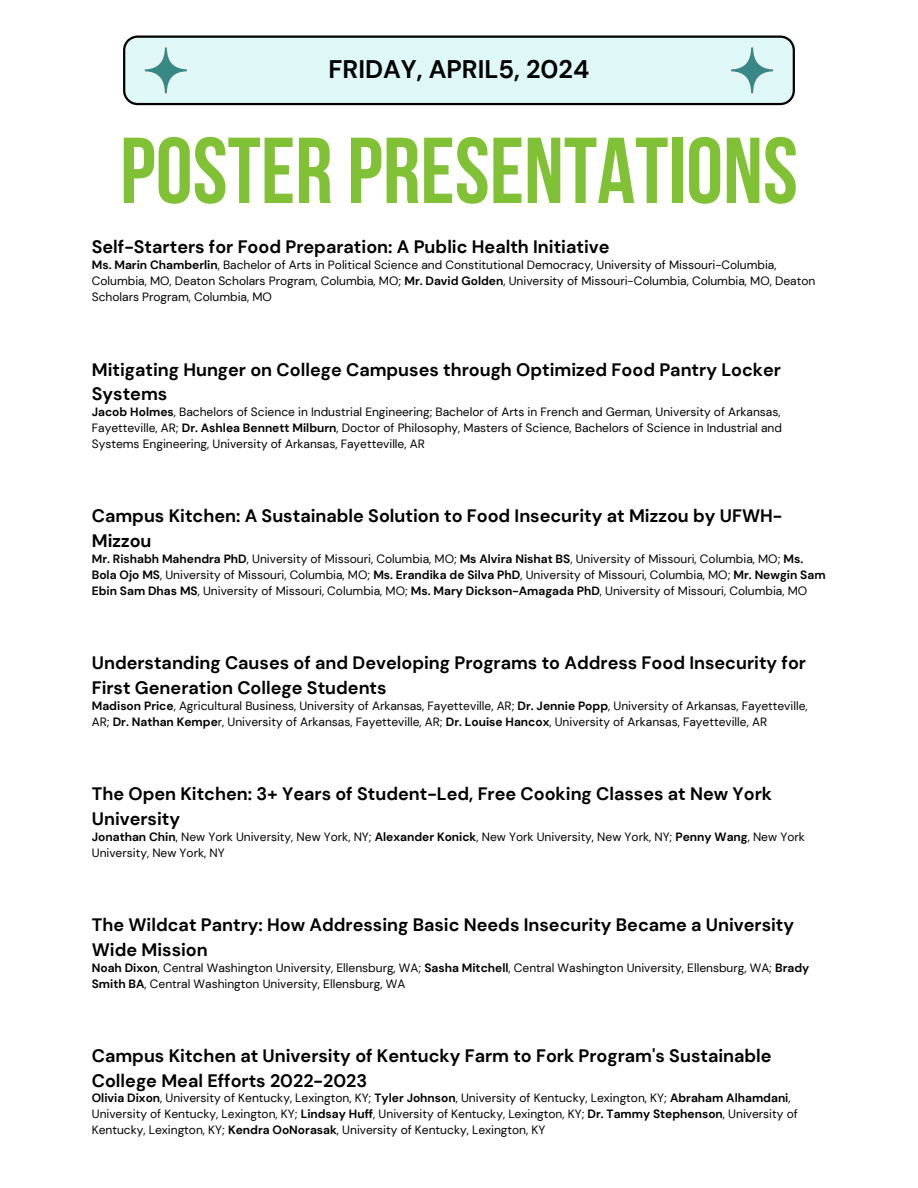
<style>
.page{position:relative;width:918px;height:1188px;background:#fff}
.page>*{position:absolute;margin:0;border:0;box-sizing:border-box;transform-origin:0 0}
.t1{font:700 93.45px "Bebas Neue";color:#81c136}
.t2{font:700 25.35px "DM Sans";color:#000}
.t3{font:700 18px/24.8px "DM Sans";color:#000}
.t4{font:12px/16px "DM Sans";color:#000}
.s1{font-weight:700}
</style>
<div class="page">
<svg style="left:123px;top:36px;width:672px;height:69px;background:#cee7e6"></svg>
<svg style="left:143px;top:45px;width:46px;height:51px;background:#bce0df"></svg>
<svg style="left:729px;top:45px;width:46px;height:51px;background:#bce0df"></svg>
<p class="t2" style="left:329px;top:53px;width:262px">FRIDAY, APRIL5, 2024</p>
<h2 class="t1" style="left:120px;top:133px;width:679px">POSTER PRESENTATIONS</h2>
<h1 class="t3" style="left:92px;top:235px;width:519px">Self-Starters for Food Preparation: A Public Health Initiative</h1>
<p class="t4" style="left:92px;top:257px;width:725px"><span class="s1">Ms. Marin Chamberlin</span>, Bachelor of Arts in Political Science and Constitutional Democracy, University of Missouri-Columbia,<br>Columbia, MO, Deaton Scholars Program, Columbia, MO; <span class="s1">Mr. David Golden</span>, University of Missouri-Columbia, Columbia, MO, Deaton<br>Scholars Program, Columbia, MO</p>
<p class="t3" style="left:92px;top:357px;width:691px">Mitigating Hunger on College Campuses through Optimized Food Pantry Locker<br>Systems</p>
<h3 class="t4" style="left:92px;top:404px;width:692px;text-align:justify"><span class="s1">Jacob Holmes</span>, Bachelors of Science in Industrial Engineering; Bachelor of Arts in French and German, University of Arkansas, Fayetteville, AR; <span class="s1">Dr. Ashlea Bennett Milburn</span>, Doctor of Philosophy, Masters of Science, Bachelors of Science in Industrial and Systems Engineering, University of Arkansas, Fayetteville, AR</h3>
<p class="t3" style="left:92px;top:504px;width:692px">Campus Kitchen: A Sustainable Solution to Food Insecurity at Mizzou by UFWH-<br>Mizzou</p>
<h3 class="t4" style="left:92px;top:551px;width:735px"><span class="s1">Mr. Rishabh Mahendra PhD</span>, University of Missouri, Columbia, MO; <span class="s1">Ms Alvira Nishat BS</span>, University of Missouri, Columbia, MO; <span class="s1">Ms.<br>Bola Ojo MS</span>, University of Missouri, Columbia, MO; <span class="s1">Ms. Erandika de Silva PhD</span>, University of Missouri, Columbia, MO; <span class="s1">Mr. Newgin Sam<br>Ebin Sam Dhas MS</span>, University of Missouri, Columbia, MO; <span class="s1">Ms. Mary Dickson-Amagada PhD</span>, University of Missouri, Columbia, MO</h3>
<p class="t3" style="left:92px;top:651px;width:716px">Understanding Causes of and Developing Programs to Address Food Insecurity for<br>First Generation College Students</p>
<h3 class="t4" style="left:92px;top:698px;width:717px"><span class="s1">Madison Price</span>, Agricultural Business, University of Arkansas, Fayetteville, AR; <span class="s1">Dr. Jennie Popp</span>, University of Arkansas, Fayetteville,<br>AR; <span class="s1">Dr. Nathan Kempe</span>r, University of Arkansas, Fayetteville, AR; <span class="s1">Dr. Louise Hancox</span>, University of Arkansas, Fayetteville, AR</h3>
<p class="t3" style="left:92px;top:782px;width:682px">The Open Kitchen: 3+ Years of Student-Led, Free Cooking Classes at New York<br>University</p>
<h3 class="t4" style="left:92px;top:829px;width:715px"><span class="s1">Jonathan Chin</span>, New York University, New York, NY; <span class="s1">Alexander Konick</span>, New York University, New York, NY; <span class="s1">Penny Wang</span>, New York<br>University, New York, NY</h3>
<p class="t3" style="left:92px;top:912px;width:704px">The Wildcat Pantry: How Addressing Basic Needs Insecurity Became a University<br>Wide Mission</p>
<h3 class="t4" style="left:92px;top:959px;width:719px"><span class="s1">Noah Dixon</span>, Central Washington University, Ellensburg, WA; <span class="s1">Sasha Mitchell</span>, Central Washington University, Ellensburg, WA; <span class="s1">Brady<br>Smith BA</span>, Central Washington University, Ellensburg, WA</h3>
<p class="t3" style="left:92px;top:1043px;width:681px">Campus Kitchen at University of Kentucky Farm to Fork Program's Sustainable<br>College Meal Efforts 2022-2023</p>
<h3 class="t4" style="left:92px;top:1090px;width:707px"><span class="s1">Olivia Dixon</span>, University of Kentucky, Lexington, KY; <span class="s1">Tyler Johnson</span>, University of Kentucky, Lexington, KY; <span class="s1">Abraham Alhamdani</span>,<br>University of Kentucky, Lexington, KY; <span class="s1">Lindsay Huff</span>, University of Kentucky, Lexington, KY; <span class="s1">Dr. Tammy Stephenson</span>, University of<br>Kentucky, Lexington, KY; <span class="s1">Kendra OoNorasak</span>, University of Kentucky, Lexington, KY</h3>
</div>
